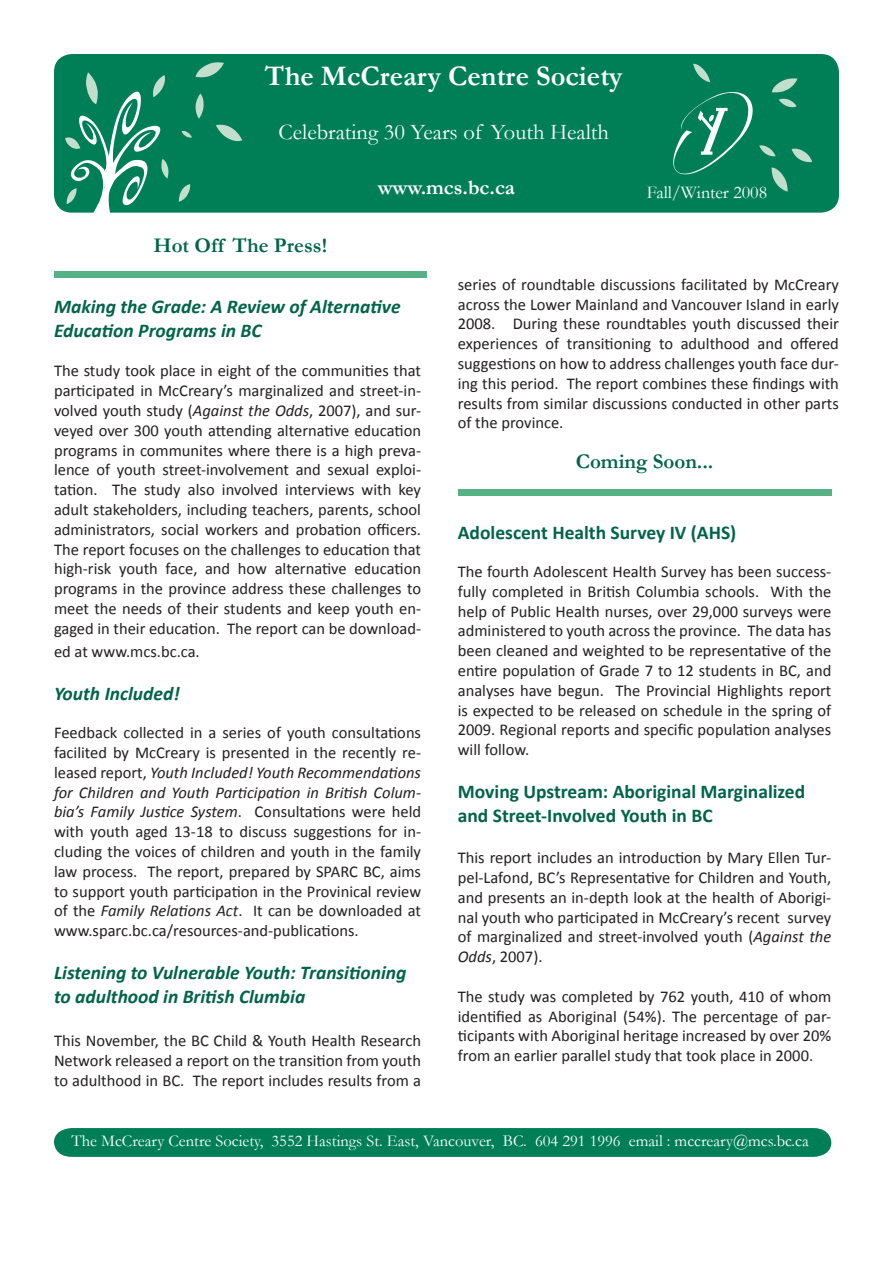
<style>
.page{position:relative;width:893px;height:1263px;background:#fff}
.page>*{position:absolute;margin:0;border:0;box-sizing:border-box;transform-origin:0 0}
.t1{font:700 28.5px "Garamond";color:#fff}
.t2{font:22.5px "Garamond";color:#fff}
.t3{font:700 21px "Garamond";color:#006449}
.t4{font:700 21px "Garamond";color:#fff}
.t5{font:italic 700 19.5px/23.4px "Calibri";color:#006449}
.t6{font:700 19.5px/23.4px "Calibri";color:#006449}
.t7{font:18px "Garamond";color:#fff}
.t8{font:16.5px/19.8px "Calibri";color:#231f20;text-align:justify}
.t9{font:16.5px "Garamond";color:#fff}
.s1{font-style:italic}
</style>
<div class="page">
<div style="left:54px;top:54px;width:785px;height:159px;background:#007f56;border-radius:18px"></div>
<svg style="left:54px;top:1128px;width:777px;height:29px;background:#038058"></svg>
<svg style="left:771px;top:78px;width:27px;height:30px"></svg>
<div style="left:54px;top:271px;width:373px;height:6px;background:#56b185"></div>
<svg style="left:673px;top:92px;width:80px;height:82px"></svg>
<div style="left:458px;top:489px;width:373px;height:6px;background:#56b185"></div>
<svg style="left:693px;top:64px;width:17px;height:18px"></svg>
<svg style="left:216px;top:125px;width:26px;height:16px"></svg>
<svg style="left:196px;top:94px;width:8px;height:25px"></svg>
<svg style="left:196px;top:62px;width:28px;height:15px"></svg>
<svg style="left:179px;top:184px;width:11px;height:18px"></svg>
<svg style="left:182px;top:131px;width:10px;height:7px"></svg>
<svg style="left:60px;top:72px;width:110px;height:141px"></svg>
<svg style="left:759px;top:145px;width:53px;height:47px"></svg>
<p class="t1" style="left:265px;top:56px;width:359px">The McCreary Centre Society</p>
<p class="t2" style="left:279px;top:116px;width:332px">Celebrating 30 Years of Youth Health</p>
<p class="t4" style="left:378px;top:173px;width:139px">www.mcs.bc.ca</p>
<p class="t3" style="left:154px;top:231px;width:175px">Hot Off The Press!</p>
<p class="t7" style="left:647px;top:180px;width:122px">Fall/Winter 2008</p>
<p class="t5" style="left:54px;top:294px;width:348px">Making the Grade: A Review of Alternative<br>Education Programs in BC</p>
<p class="t8" style="left:54px;top:360px;width:369px">The study took place in eight of the communities that participated in McCreary’s marginalized and street-in&shy;volved youth study (<span class="s1">Against the Odds</span>, 2007), and sur&shy;veyed over 300 youth attending alternative education programs in communites where there is a high preva&shy;lence of youth street-involvement and sexual exploi&shy;tation. The study also involved interviews with key adult stakeholders, including teachers, parents, school administrators, social workers and probation officers.<br>The report focuses on the challenges to education that high-risk youth face, and how alternative education programs in the province address these challenges to meet the needs of their students and keep youth en&shy;gaged in their education. The report can be download-</p>
<p class="t8" style="left:54px;top:641px;width:147px">ed at www.mcs.bc.ca.</p>
<p class="t5" style="left:54px;top:681px;width:127px">Youth Included!</p>
<p class="t8" style="left:54px;top:722px;width:369px">Feedback collected in a series of youth consultations facilited by McCreary is presented in the recently re&shy;leased report, <span class="s1">Youth Included! Youth Recommendations for Children and Youth Participation in British Colum&shy;bia’s Family Justice System</span>. Consultations were held with youth aged 13-18 to discuss suggestions for in&shy;cluding the voices of children and youth in the family law process. The report, prepared by SPARC BC, aims to support youth participation in the Provinical review of the <span class="s1">Family Relations Act</span>. It can be downloaded at www.sparc.bc.ca/resources-and-publications.</p>
<p class="t5" style="left:54px;top:960px;width:354px">Listening to Vulnerable Youth: Transitioning to adulthood in British Clumbia</p>
<p class="t8" style="left:54px;top:1030px;width:369px">This November, the BC Child &amp; Youth Health Research Network released a report on the transition from youth to adulthood in BC. The report includes results from a</p>
<p class="t8" style="left:458px;top:274px;width:383px">series of roundtable discussions facilitated by McCreary across the Lower Mainland and Vancouver Island in early 2008. During these roundtables youth discussed their experiences of transitioning to adulthood and offered suggestions on how to address challenges youth face dur&shy;ing this period. The report combines these findings with results from similar discussions conducted in other parts of the province.</p>
<p class="t3" style="left:576px;top:447px;width:139px">Coming Soon...</p>
<p class="t6" style="left:458px;top:520px;width:280px">Adolescent Health Survey IV (AHS)</p>
<p class="t8" style="left:458px;top:561px;width:375px">The fourth Adolescent Health Survey has been success&shy;fully completed in British Columbia schools. With the help of Public Health nurses, over 29,000 surveys were administered to youth across the province. The data has been cleaned and weighted to be representative of the entire population of Grade 7 to 12 students in BC, and analyses have begun. The Provincial Highlights report is expected to be released on schedule in the spring of 2009. Regional reports and specific population analyses will follow.</p>
<p class="t6" style="left:458px;top:779px;width:349px">Moving Upstream: Aboriginal Marginalized and Street-Involved Youth in BC</p>
<p class="t8" style="left:458px;top:847px;width:375px">This report includes an introduction by Mary Ellen Tur&shy;pel-Lafond, BC’s Representative for Children and Youth, and presents an in-depth look at the health of Aborigi&shy;nal youth who participated in McCreary’s recent survey of marginalized and street-involved youth (<span class="s1">Against the Odds</span>, 2007).</p>
<p class="t8" style="left:458px;top:985px;width:375px">The study was completed by 762 youth, 410 of whom identified as Aboriginal (54%). The percentage of par&shy;ticipants with Aboriginal heritage increased by over 20% from an earlier parallel study that took place in 2000.</p>
<p class="t9" style="left:71px;top:1130px;width:739px">The McCreary Centre Society, 3552 Hastings St. East, Vancouver, BC. 604 291 1996 email : mccreary@mcs.bc.ca</p>
</div>
